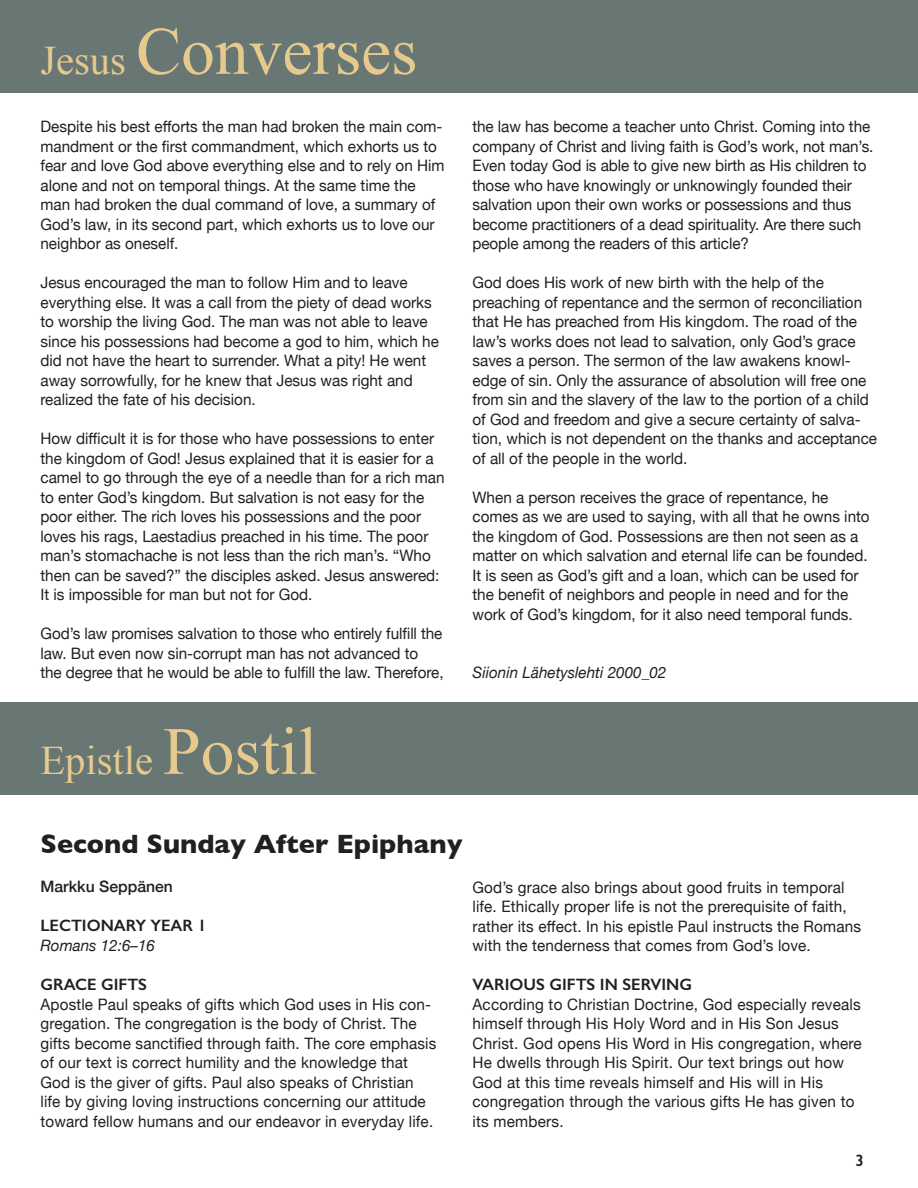
<style>
.page{position:relative;width:918px;height:1188px;background:#fff}
.page>*{position:absolute;margin:0;border:0;box-sizing:border-box;transform-origin:0 0}
.t1{font:67.5px "Times New Roman";color:#e6c98d}
.t2{font:40.5px "Times New Roman";color:#e6c98d}
.t3{font:700 27px "Gill Sans";color:#231f20}
.Subhead{font:600 16.5px "Gill Sans";color:#231f20}
.Text{font:15.75px/19.5px "Helvetica Neue";color:#231f20}
.Text-2{font:italic 15.75px "Helvetica Neue";color:#231f20}
.Author{font:500 15.75px "Helvetica Neue";color:#231f20}
.s1{font-size:40.5px}
.s2{font-size:67.5px}
</style>
<div class="page">
<div style="left:0;top:0;width:918px;height:93px;background:#687774"></div>
<div style="left:0;top:702px;width:918px;height:93px;background:#687774"></div>
<p class="t1" style="left:40px;top:6px;width:378px"><span class="s1">Jesus</span> Converses</p>
<p class="Text" style="left:40px;top:118px;width:406px">Despite his best efforts the man had broken the main com&shy;mandment or the first commandment, which exhorts us to fear and love God above everything else and to rely on Him alone and not on temporal things. At the same time the man had broken the dual command of love, a summary of God’s law, in its second part, which exhorts us to love our neighbor as oneself.</p>
<p class="Text" style="left:40px;top:274px;width:400px">Jesus encouraged the man to follow Him and to leave everything else. It was a call from the piety of dead works to worship the living God. The man was not able to leave since his possessions had become a god to him, which he did not have the heart to surrender. What a pity! He went away sorrowfully, for he knew that Jesus was right and realized the fate of his decision.</p>
<p class="Text" style="left:40px;top:430px;width:406px">How difficult it is for those who have possessions to enter the kingdom of God! Jesus explained that it is easier for a camel to go through the eye of a needle than for a rich man to enter God’s kingdom. But salvation is not easy for the poor either. The rich loves his possessions and the poor loves his rags, Laestadius preached in his time. The poor man’s stomachache is not less than the rich man’s. “Who then can be saved?” the disciples asked. Jesus answered:<br>It is impossible for man but not for God.</p>
<p class="Text" style="left:40px;top:625px;width:405px">God’s law promises salvation to those who entirely fulfill the law. But even now sin-corrupt man has not advanced to<br>the degree that he would be able to fulfill the law. Therefore,</p>
<p class="t2" style="left:40px;top:733px;width:278px">Epistle <span class="s2">Postil</span></p>
<p class="Text" style="left:472px;top:118px;width:403px">the law has become a teacher unto Christ. Coming into the company of Christ and living faith is God’s work, not man’s.<br>Even today God is able to give new birth as His children to those who have knowingly or unknowingly founded their salvation upon their own works or possessions and thus become practitioners of a dead spirituality. Are there such people among the readers of this article?</p>
<p class="Text" style="left:472px;top:274px;width:406px">God does His work of new birth with the help of the preaching of repentance and the sermon of reconciliation that He has preached from His kingdom. The road of the law’s works does not lead to salvation, only God’s grace saves a person. The sermon of the law awakens knowl&shy;edge of sin. Only the assurance of absolution will free one from sin and the slavery of the law to the portion of a child of God and freedom and give a secure certainty of salva&shy;tion, which is not dependent on the thanks and acceptance of all of the people in the world.</p>
<p class="Text" style="left:472px;top:488px;width:399px">When a person receives the grace of repentance, he comes as we are used to saying, with all that he owns into the kingdom of God. Possessions are then not seen as a matter on which salvation and eternal life can be founded.<br>It is seen as God’s gift and a loan, which can be used for the benefit of neighbors and people in need and for the work of God’s kingdom, for it also need temporal funds.</p>
<p class="Text-2" style="left:472px;top:661px;width:195px">Siionin Lähetyslehti 2000_02</p>
<p class="t3" style="left:40px;top:822px;width:423px">Second Sunday After Epiphany</p>
<p class="Author" style="left:40px;top:873px;width:134px">Markku Seppänen</p>
<p class="Subhead" style="left:40px;top:915px;width:168px">LECTIONARY YEAR 1</p>
<p class="Text-2" style="left:40px;top:934px;width:116px">Romans 12:6–16</p>
<p class="Subhead" style="left:40px;top:974px;width:108px">GRACE GIFTS</p>
<p class="Text" style="left:40px;top:995px;width:397px">Apostle Paul speaks of gifts which God uses in His con&shy;gregation. The congregation is the body of Christ. The gifts become sanctified through faith. The core emphasis of our text is correct humility and the knowledge that God is the giver of gifts. Paul also speaks of Christian life by giving loving instructions concerning our attitude toward fellow humans and our endeavor in everyday life.</p>
<p class="Text" style="left:472px;top:878px;width:390px">God’s grace also brings about good fruits in temporal life. Ethically proper life is not the prerequisite of faith, rather its effect. In his epistle Paul instructs the Romans with the tenderness that comes from God’s love.</p>
<p class="Subhead" style="left:472px;top:974px;width:221px">VARIOUS GIFTS IN SERVING</p>
<p class="Text" style="left:472px;top:995px;width:391px">According to Christian Doctrine, God especially reveals himself through His Holy Word and in His Son Jesus Christ. God opens His Word in His congregation, where He dwells through His Spirit. Our text brings out how God at this time reveals himself and His will in His congregation through the various gifts He has given to its members.</p>
<p class="Subhead" style="left:856px;top:1150px;width:10px">3</p>
</div>
